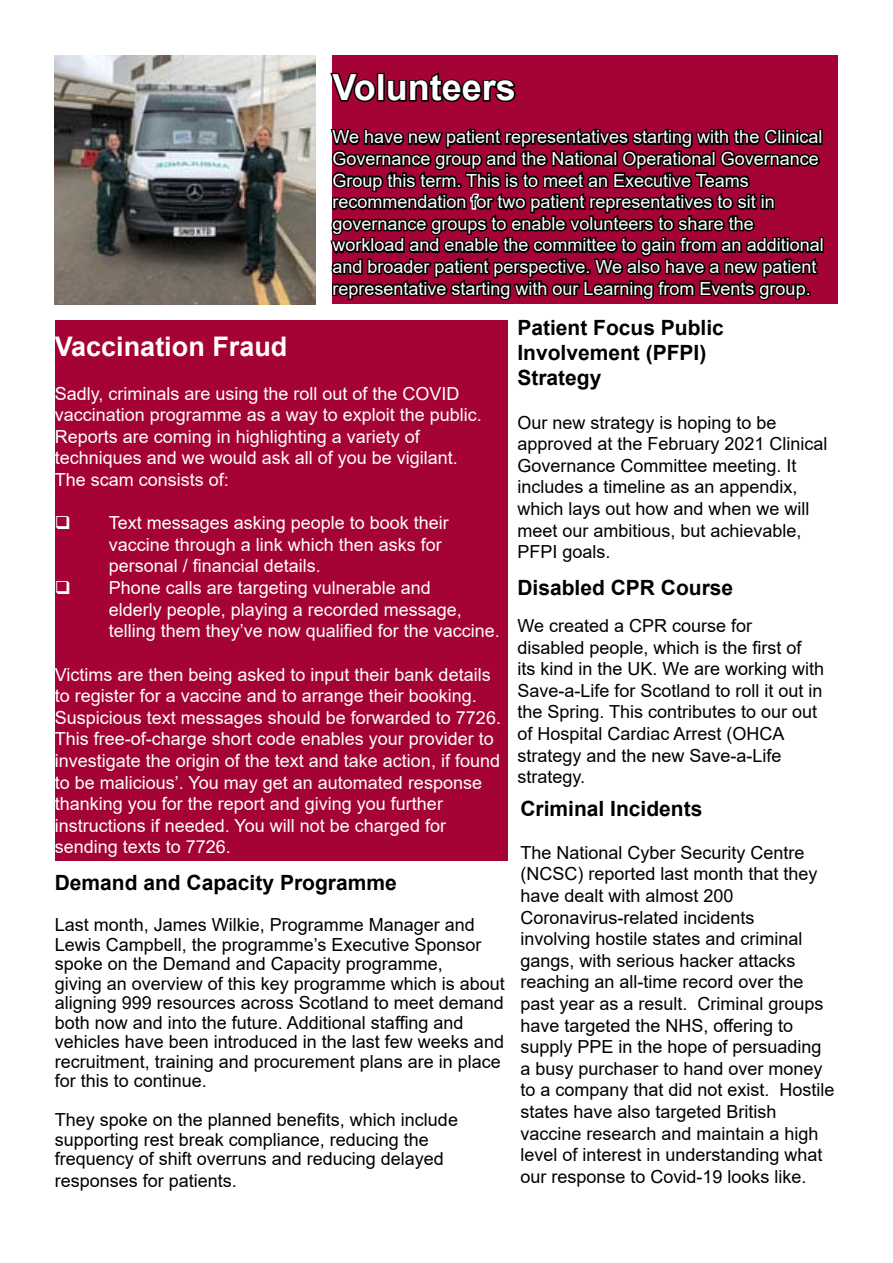
<style>
.page{position:relative;width:893px;height:1263px;background:#fff}
.page>*{position:absolute;margin:0;border:0;box-sizing:border-box;transform-origin:0 0}
.t1{font:700 36px "Arial";color:#fff}
.t2{font:700 27px "Arial";color:#fff}
.t3{font:700 21px/25.2px "Arial";color:#000}
.t4{font:18px/21.6px "Arial";color:#000}
.t5{font:18px/21.6px "Arial";color:#fff}
.s1{color:#000}
</style>
<div class="page">
<img style="left:54px;top:56px;width:262px;height:248px">
<div style="left:332px;top:55px;width:506px;height:248px;background:#a50235"></div>
<svg style="left:330px;top:72px;width:494px;height:232px"></svg>
<div style="left:55px;top:320px;width:452px;height:540px;background:#a50235"></div>
<h1 class="t1" style="left:332px;top:62px;width:185px">Volunteers</h1>
<p class="t5" style="left:332px;top:126px;width:493px">We have new patient representatives starting with the Clinical Governance group and the National Operational Governance Group this term. This is to meet an Executive Teams recommendation <span class="s1">f</span>or two patient representatives to sit in governance groups to enable volunteers to share the workload and enable the committee to gain from an additional and broader patient perspective. We also have a new patient representative starting with our Learning from Events group.</p>
<p class="t3" style="left:517px;top:315px;width:208px">Patient Focus Public<br>Involvement (PFPI)<br>Strategy</p>
<p class="t4" style="left:517px;top:411px;width:312px">Our new strategy is hoping to be approved at the February 2021 Clinical<br>Governance Committee meeting. It includes a timeline as an appendix, which lays out how and when we will meet our ambitious, but achievable,<br>PFPI goals.</p>
<p class="t3" style="left:517px;top:576px;width:217px">Disabled CPR Course</p>
<p class="t4" style="left:517px;top:615px;width:308px">We created a CPR course for<br>disabled people, which is the first of<br>its kind in the UK. We are working with<br>Save-a-Life for Scotland to roll it out in the Spring. This contributes to our out of Hospital Cardiac Arrest (OHCA strategy and the new Save-a-Life strategy.</p>
<p class="t3" style="left:520px;top:796px;width:184px">Criminal Incidents</p>
<p class="t4" style="left:520px;top:841px;width:316px">The National Cyber Security Centre (NCSC) reported last month that they have dealt with almost 200<br>Coronavirus-related incidents<br>involving hostile states and criminal gangs, with serious hacker attacks reaching an all-time record over the past year as a result. Criminal groups have targeted the NHS, offering to supply PPE in the hope of persuading a busy purchaser to hand over money to a company that did not exist. Hostile states have also targeted British vaccine research and maintain a high level of interest in understanding what our response to Covid-19 looks like.</p>
<h2 class="t2" style="left:55px;top:328px;width:234px">Vaccination Fraud</h2>
<p class="t5" style="left:55px;top:382px;width:429px">Sadly, criminals are using the roll out of the COVID vaccination programme as a way to exploit the public.<br>Reports are coming in highlighting a variety of techniques and we would ask all of you be vigilant.<br>The scam consists of:</p>
<p class="t5" style="left:109px;top:512px;width:342px;text-indent:-54px">❑ Text messages asking people to book their vaccine through a link which then asks for personal / financial details.</p>
<p class="t5" style="left:109px;top:577px;width:393px;text-indent:-54px">❑ Phone calls are targeting vulnerable and<br>elderly people, playing a recorded message, telling them they’ve now qualified for the vaccine.</p>
<p class="t5" style="left:55px;top:663px;width:448px">Victims are then being asked to input their bank details to register for a vaccine and to arrange their booking.<br>Suspicious text messages should be forwarded to 7726.<br>This free-of-charge short code enables your provider to investigate the origin of the text and take action, if found to be malicious’. You may get an automated response thanking you for the report and giving you further instructions if needed. You will not be charged for sending texts to 7726.</p>
<p class="t3" style="left:55px;top:870px;width:343px">Demand and Capacity Programme</p>
<p class="t4" style="left:55px;top:915px;width:452px;line-height:19.5px">Last month, James Wilkie, Programme Manager and Lewis Campbell, the programme’s Executive Sponsor spoke on the Demand and Capacity programme,<br>giving an overview of this key programme which is about aligning 999 resources across Scotland to meet demand both now and into the future. Additional staffing and vehicles have been introduced in the last few weeks and recruitment, training and procurement plans are in place for this to continue.</p>
<p class="t4" style="left:55px;top:1110px;width:405px;line-height:19.5px">They spoke on the planned benefits, which include supporting rest break compliance, reducing the frequency of shift overruns and reducing delayed</p>
<p class="t4" style="left:55px;top:1169px;width:184px">responses for patients.</p>
</div>
